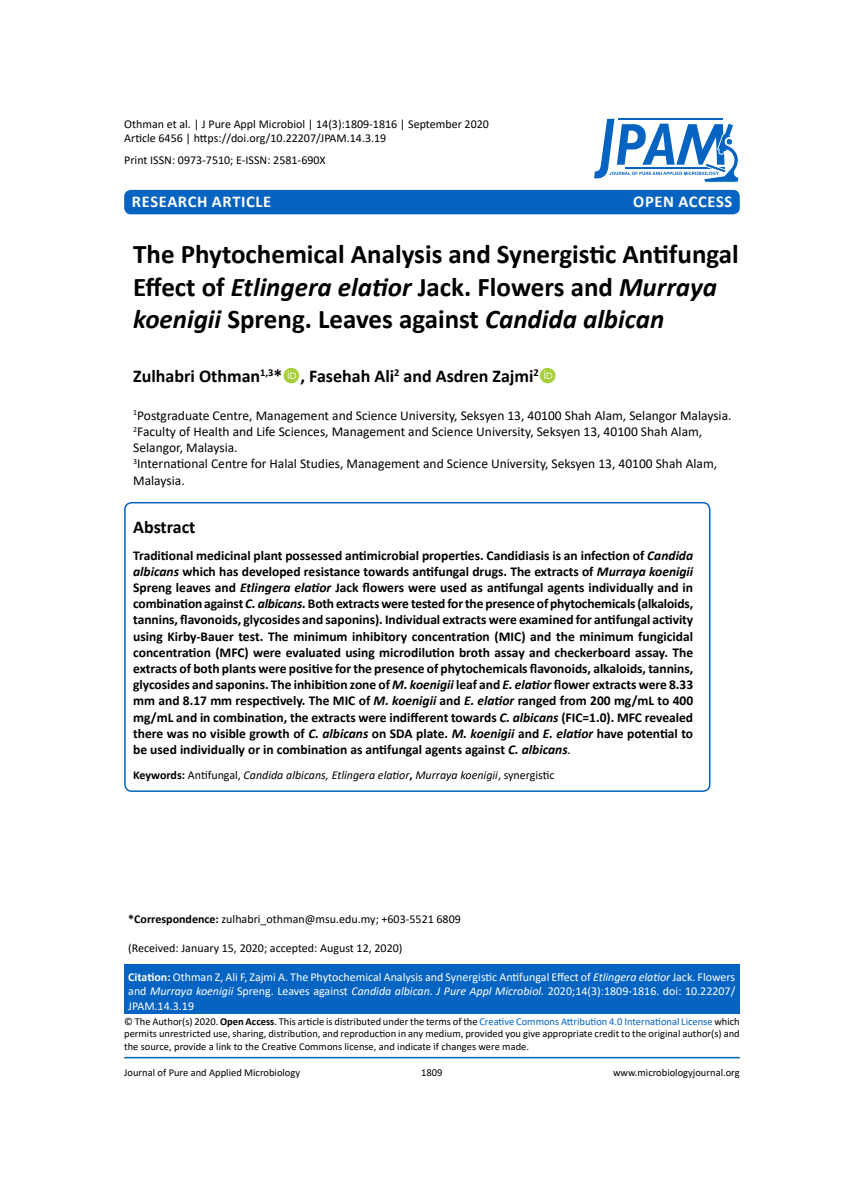
<style>
.page{position:relative;width:864px;height:1188px;background:#fff}
.page>*{position:absolute;margin:0;border:0;box-sizing:border-box;transform-origin:0 0}
.t1{font:700 27px/32.4px "Calibri";color:#000}
.t2{font:700 18px "Calibri";color:#000}
.t3{font:700 16.5px "Calibri";letter-spacing:.04em;color:#fff}
.t4{font:700 13.5px/16.2px "Calibri";color:#000;text-align:justify}
.t5{font:13.5px/16.2px "Calibri";color:#000}
.t6{font:12px/14.4px "Calibri";color:#000}
.t7{font:12px/14.4px "Calibri";color:#fff;text-align:justify}
.t8{font:italic 12px "Calibri";color:#000}
.t9{font:10.5px/12.6px "Calibri";color:#000;text-align:justify}
.s1{font-style:italic}
.s2{font-weight:400;font-style:italic}
.s3{font-weight:700;font-style:normal}
.s4{font-style:normal}
.s5{font-weight:700}
.s6{color:#0563c1}
</style>
<div class="page">
<div style="left:124px;top:964px;width:616px;height:50px;background:#0563c1"></div>
<hr style="left:124px;top:1057px;width:616px;height:1px;background:#0563c1">
<div style="left:124px;top:190px;width:616px;height:24px;background:#0563c1;border-radius:7px"></div>
<svg style="left:594px;top:119px;width:145px;height:64px"></svg>
<div style="left:124px;top:502px;width:586px;height:290px;border:2px solid #0563c1;border-radius:7px"></div>
<p class="t6" style="left:124px;top:116px;width:366px">Othman et al. | J Pure Appl Microbiol | 14(3):1809-1816 | September 2020<br>Article 6456 | https://doi.org/10.22207/JPAM.14.3.19</p>
<p class="t6" style="left:124px;top:152px;width:203px">Print ISSN: 0973-7510; E-ISSN: 2581-690X</p>
<p class="t3" style="left:132px;top:189px;width:141px">Research Article</p>
<p class="t3" style="left:633px;top:189px;width:84px">OPEN ACCESS</p>
<h1 class="t1" style="left:133px;top:238px;width:607px">The Phytochemical Analysis and Synergistic Antifungal<br>Effect of <span class="s1">Etlingera elatior</span> Jack. Flowers and <span class="s1">Murraya koenigii</span> Spreng. Leaves against <span class="s1">Candida albican</span></h1>
<h2 class="t2" style="left:133px;top:363px;width:407px">Zulhabri Othman<sup>1,3</sup>* , Fasehah Ali<sup>2</sup> and Asdren Zajmi<sup>2</sup></h2>
<p class="t5" style="left:133px;top:407px;width:600px"><sup>1</sup>Postgraduate Centre, Management and Science University, Seksyen 13, 40100 Shah Alam, Selangor Malaysia.<br><sup>2</sup>Faculty of Health and Life Sciences, Management and Science University, Seksyen 13, 40100 Shah Alam, Selangor, Malaysia.<br><sup>3</sup>International Centre for Halal Studies, Management and Science University, Seksyen 13, 40100 Shah Alam, Malaysia.</p>
<h2 class="t2" style="left:133px;top:514px;width:64px">Abstract</h2>
<p class="t4" style="left:133px;top:547px;width:562px">Traditional medicinal plant possessed antimicrobial properties. Candidiasis is an infection of <span class="s1">Candida albicans</span> which has developed resistance towards antifungal drugs. The extracts of <span class="s1">Murraya koenigii </span>Spreng leaves and <span class="s1">Etlingera elatior</span> Jack flowers were used as antifungal agents individually and in combination against <span class="s1">C. albicans.</span> Both extracts were tested for the presence of phytochemicals (alkaloids, tannins, flavonoids, glycosides and saponins). Individual extracts were examined for antifungal activity using Kirby-Bauer test. The minimum inhibitory concentration (MIC) and the minimum fungicidal concentration (MFC) were evaluated using microdilution broth assay and checkerboard assay. The extracts of both plants were positive for the presence of phytochemicals flavonoids, alkaloids, tannins, glycosides and saponins. The inhibition zone of <span class="s1">M. koenigii</span> leaf and <span class="s1">E. elatior</span> flower extracts were 8.33 mm and 8.17 mm respectively. The MIC of <span class="s1">M. koenigii</span> and <span class="s1">E. elatior</span> ranged from 200 mg/mL to 400 mg/mL and in combination, the extracts were indifferent towards <span class="s1">C. albicans</span> (FIC=1.0). MFC revealed there was no visible growth of <span class="s1">C. albicans</span> on SDA plate. <span class="s1">M. koenigii</span> and <span class="s1">E. elatior</span> have potential to be used individually or in combination as antifungal agents against <span class="s1">C. albicans</span><span class="s2">.</span></p>
<p class="t8" style="left:133px;top:767px;width:423px"><span class="s3">Keywords:</span> <span class="s4">Antifungal,</span> Candida albicans, Etlingera elatior<span class="s3">,</span> Murraya koenigii<span class="s4">, synergistic</span></p>
<p class="t6" style="left:128px;top:912px;width:334px"><span class="s5">*Correspondence:</span> zulhabri_othman@msu.edu.my; +603-5521 6809</p>
<p class="t6" style="left:128px;top:940px;width:276px">(Received: January 15, 2020; accepted: August 12, 2020)</p>
<p class="t7" style="left:128px;top:969px;width:609px"><span class="s5">Citation:</span> Othman Z, Ali F, Zajmi A. The Phytochemical Analysis and Synergistic Antifungal Effect of <span class="s1">Etlingera elatior</span> Jack. Flowers and <span class="s1">Murraya koenigii</span> Spreng. Leaves against <span class="s1">Candida albican. J Pure Appl Microbiol.</span> 2020;14(3):1809-1816. doi: 10.22207/ JPAM.14.3.19</p>
<p class="t9" style="left:124px;top:1015px;width:617px">© The Author(s) 2020. <span class="s5">Open Access</span>. This article is distributed under the terms of the <span class="s6">Creative Commons Attribution 4.0 International License</span> which permits unrestricted use, sharing, distribution, and reproduction in any medium, provided you give appropriate credit to the original author(s) and the source, provide a link to the Creative Commons license, and indicate if changes were made.</p>
<p class="t9" style="left:124px;top:1066px;width:177px">Journal of Pure and Applied Microbiology</p>
<p class="t9" style="left:421px;top:1066px;width:23px">1809</p>
<p class="t9" style="left:613px;top:1066px;width:128px">www.microbiologyjournal.org</p>
</div>
